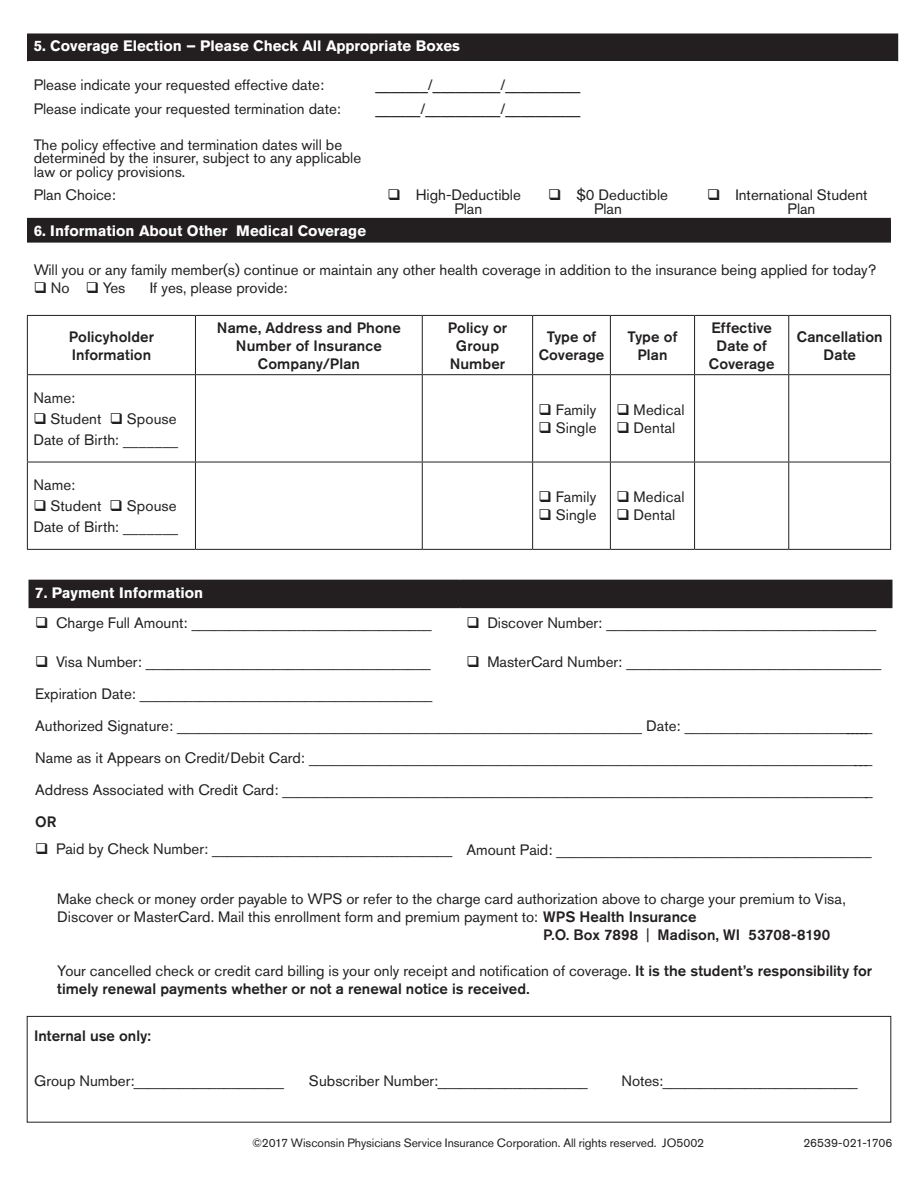
<style>
.page{position:relative;width:918px;height:1188px;background:#fff}
.page>*{position:absolute;margin:0;border:0;box-sizing:border-box;transform-origin:0 0}
.t1{font:300 15px/32px "Akzidenz Grotesk BE";color:#231f20}
.t2{font:15px/13.5px "Akzidenz Grotesk BE";color:#231f20}
.t3{font:500 15px/18px "Akzidenz Grotesk BE";letter-spacing:.005em;color:#231f20;text-align:center}
.t4{font:700 15px "Akzidenz Grotesk BE";color:#fff}
.t5{font:12px "Akzidenz Grotesk BE";letter-spacing:-.005em;color:#231f20}
.s1{font-weight:300}
.s2{font-weight:400}
.s3{font-weight:500}
</style>
<div class="page">
<div style="left:28px;top:219px;width:862px;height:23px;background:#231f20"></div>
<hr style="left:27px;top:218px;width:864px;height:1px;background:#231f20">
<svg style="left:27px;top:219px;width:1px;height:22px"></svg>
<svg style="left:890px;top:219px;width:1px;height:22px"></svg>
<hr style="left:27px;top:241px;width:864px;height:2px;background:#231f20">
<hr style="left:27px;top:315px;width:168px;height:1px;background:#231f20">
<hr style="left:27px;top:316px;width:1px;height:58px;background:#231f20">
<hr style="left:195px;top:315px;width:227px;height:1px;background:#231f20">
<hr style="left:195px;top:316px;width:1px;height:58px;background:#231f20">
<hr style="left:422px;top:315px;width:111px;height:1px;background:#231f20">
<hr style="left:422px;top:316px;width:1px;height:58px;background:#231f20">
<hr style="left:533px;top:315px;width:77px;height:1px;background:#231f20">
<hr style="left:532px;top:316px;width:1px;height:58px;background:#231f20">
<hr style="left:610px;top:315px;width:85px;height:1px;background:#231f20">
<hr style="left:610px;top:316px;width:1px;height:58px;background:#231f20">
<hr style="left:695px;top:315px;width:94px;height:1px;background:#231f20">
<hr style="left:694px;top:316px;width:1px;height:58px;background:#231f20">
<hr style="left:789px;top:315px;width:102px;height:1px;background:#231f20">
<hr style="left:788px;top:316px;width:1px;height:58px;background:#231f20">
<hr style="left:890px;top:316px;width:1px;height:58px;background:#231f20">
<hr style="left:27px;top:374px;width:168px;height:1px;background:#231f20">
<hr style="left:27px;top:375px;width:1px;height:87px;background:#231f20">
<hr style="left:195px;top:374px;width:227px;height:1px;background:#231f20">
<hr style="left:195px;top:375px;width:1px;height:87px;background:#231f20">
<hr style="left:422px;top:374px;width:111px;height:1px;background:#231f20">
<hr style="left:422px;top:375px;width:1px;height:87px;background:#231f20">
<hr style="left:533px;top:374px;width:77px;height:1px;background:#231f20">
<hr style="left:532px;top:375px;width:1px;height:87px;background:#231f20">
<hr style="left:610px;top:374px;width:85px;height:1px;background:#231f20">
<hr style="left:610px;top:375px;width:1px;height:87px;background:#231f20">
<hr style="left:695px;top:374px;width:94px;height:1px;background:#231f20">
<hr style="left:694px;top:375px;width:1px;height:87px;background:#231f20">
<hr style="left:789px;top:374px;width:102px;height:1px;background:#231f20">
<hr style="left:788px;top:375px;width:1px;height:87px;background:#231f20">
<hr style="left:890px;top:375px;width:1px;height:87px;background:#231f20">
<hr style="left:27px;top:462px;width:168px;height:1px;background:#231f20">
<hr style="left:27px;top:462px;width:1px;height:87px;background:#231f20">
<hr style="left:195px;top:462px;width:227px;height:1px;background:#231f20">
<hr style="left:195px;top:462px;width:1px;height:87px;background:#231f20">
<hr style="left:422px;top:462px;width:111px;height:1px;background:#231f20">
<hr style="left:422px;top:462px;width:1px;height:87px;background:#231f20">
<hr style="left:533px;top:462px;width:77px;height:1px;background:#231f20">
<hr style="left:532px;top:462px;width:1px;height:87px;background:#231f20">
<hr style="left:610px;top:462px;width:85px;height:1px;background:#231f20">
<hr style="left:610px;top:462px;width:1px;height:87px;background:#231f20">
<hr style="left:695px;top:462px;width:94px;height:1px;background:#231f20">
<hr style="left:694px;top:462px;width:1px;height:87px;background:#231f20">
<hr style="left:789px;top:462px;width:102px;height:1px;background:#231f20">
<hr style="left:788px;top:462px;width:1px;height:87px;background:#231f20">
<hr style="left:890px;top:462px;width:1px;height:87px;background:#231f20">
<hr style="left:27px;top:549px;width:168px;height:1px;background:#231f20">
<hr style="left:195px;top:549px;width:227px;height:1px;background:#231f20">
<hr style="left:422px;top:549px;width:111px;height:1px;background:#231f20">
<hr style="left:533px;top:549px;width:77px;height:1px;background:#231f20">
<hr style="left:610px;top:549px;width:85px;height:1px;background:#231f20">
<hr style="left:695px;top:549px;width:94px;height:1px;background:#231f20">
<hr style="left:789px;top:549px;width:102px;height:1px;background:#231f20">
<hr style="left:28px;top:580px;width:432px;height:1px;background:#231f20">
<hr style="left:28px;top:581px;width:2px;height:26px;background:#231f20">
<div style="left:29px;top:580px;width:863px;height:27px;background:#231f20"></div>
<hr style="left:28px;top:607px;width:432px;height:1px;background:#231f20">
<hr style="left:460px;top:607px;width:432px;height:1px;background:#231f20">
<div style="left:28px;top:34px;width:869px;height:27px;background:#231f20"></div>
<hr style="left:27px;top:33px;width:342px;height:2px;background:#231f20">
<svg style="left:27px;top:35px;width:1px;height:26px"></svg>
<hr style="left:369px;top:33px;width:170px;height:2px;background:#231f20">
<hr style="left:539px;top:33px;width:138px;height:2px;background:#231f20">
<hr style="left:677px;top:33px;width:221px;height:2px;background:#231f20">
<svg style="left:897px;top:35px;width:1px;height:26px"></svg>
<div style="left:27px;top:1016px;width:864px;height:106px;border:1px solid #231f20"></div>
<p class="t4" style="left:34px;top:38px;width:428px">5. Coverage Election – Please Check All Appropriate Boxes</p>
<p class="t2" style="left:34px;top:73px;width:309px;line-height:24px">Please indicate your requested effective date:<br>Please indicate your requested termination date:</p>
<p class="t2" style="left:375px;top:73px;width:206px;line-height:24px">_______/_________/__________ ______/__________/__________</p>
<p class="t2" style="left:34px;top:138px;width:329px">The policy effective and termination dates will be determined by the insurer, subject to any applicable law or policy provisions.</p>
<p class="t2" style="left:34px;top:188px;width:84px">Plan Choice:</p>
<p class="t2" style="left:454px;top:188px;width:68px;text-indent:-67px">❑ High-Deductible<br>Plan</p>
<p class="t2" style="left:548px;top:188px;width:121px;text-align:center">❑ $0 Deductible<br>Plan</p>
<p class="t2" style="left:788px;top:188px;width:81px;text-indent:-81px">❑ International Student<br>Plan</p>
<p class="t4" style="left:34px;top:222px;width:334px">6. Information About Other Medical Coverage</p>
<p class="t2" style="left:34px;top:263px;width:844px">Will you or any family member(s) continue or maintain any other health coverage in addition to the insurance being applied for today?</p>
<p class="t2" style="left:34px;top:281px;width:93px">❑ No ❑ Yes</p>
<p class="t2" style="left:150px;top:281px;width:139px">If yes, please provide:</p>
<p class="t3" style="left:69px;top:327px;width:87px;text-align:left">Policyholder<br>Information</p>
<p class="t3" style="left:217px;top:318px;width:185px">Name, Address and Phone<br>Number of Insurance<br>Company/Plan</p>
<p class="t3" style="left:448px;top:318px;width:61px">Policy or<br>Group<br>Number</p>
<p class="t3" style="left:539px;top:327px;width:67px">Type of<br>Coverage</p>
<p class="t3" style="left:628px;top:327px;width:51px">Type of<br>Plan</p>
<p class="t3" style="left:709px;top:318px;width:67px">Effective<br>Date of<br>Coverage</p>
<p class="t3" style="left:797px;top:327px;width:87px">Cancellation<br>Date</p>
<p class="t2" style="left:33px;top:391px;width:43px">Name:</p>
<p class="t2" style="left:33px;top:408px;width:146px;line-height:21px">❑ Student ❑ Spouse<br>Date of Birth: <span class="s1">_______</span></p>
<p class="t2" style="left:539px;top:403px;width:59px">❑ Family</p>
<p class="t2" style="left:539px;top:421px;width:59px">❑ Single</p>
<p class="t2" style="left:616px;top:403px;width:70px">❑ Medical</p>
<p class="t2" style="left:616px;top:421px;width:61px">❑ Dental</p>
<p class="t2" style="left:33px;top:478px;width:43px">Name:</p>
<p class="t2" style="left:33px;top:495px;width:146px;line-height:21px">❑ Student ❑ Spouse<br>Date of Birth: <span class="s1">_______</span></p>
<p class="t2" style="left:539px;top:490px;width:59px">❑ Family</p>
<p class="t2" style="left:539px;top:508px;width:59px">❑ Single</p>
<p class="t2" style="left:616px;top:490px;width:70px">❑ Medical</p>
<p class="t2" style="left:616px;top:508px;width:61px">❑ Dental</p>
<p class="t4" style="left:35px;top:584px;width:170px">7. Payment Information</p>
<p class="t1" style="left:35px;top:607px;width:398px">❑ <span class="s2">Charge Full Amount:</span> ________________________________</p>
<p class="t1" style="left:466px;top:607px;width:411px">❑ <span class="s2">Discover Number:</span> ____________________________________</p>
<p class="t1" style="left:35px;top:646px;width:397px">❑ <span class="s2">Visa Number:</span> ______________________________________</p>
<p class="t1" style="left:466px;top:646px;width:416px">❑ <span class="s2">MasterCard Number:</span> __________________________________</p>
<p class="t1" style="left:35px;top:678px;width:839px"><span class="s2">Expiration Date:</span> _______________________________________<br><span class="s2">Authorized Signature:</span> ______________________________________________________________ <span class="s2">Date:</span> ___________________________ <span class="s2">Name as it Appears on Credit/Debit Card:</span> ____________________________________________________________________________ <span class="s2">Address Associated with Credit Card:</span> _______________________________________________________________________________ <span class="s3">OR</span></p>
<p class="t1" style="left:35px;top:834px;width:838px">❑ <span class="s2">Paid by Check Number:</span> ________________________________ <span class="s2">Amount Paid:</span> __________________________________________</p>
<p class="t2" style="left:57px;top:892px;width:790px">Make check or money order payable to WPS or refer to the charge card authorization above to charge your premium to Visa,</p>
<p class="t2" style="left:57px;top:910px;width:641px">Discover or MasterCard. Mail this enrollment form and premium payment to: <span class="s3">WPS Health Insurance</span></p>
<p class="t3" style="left:543px;top:926px;width:289px">P.O. Box 7898 <span class="s2">|</span> Madison, WI 53708-8190</p>
<p class="t3" style="left:57px;top:962px;width:816px;text-align:left"><span class="s2">Your cancelled check or credit card billing is your only receipt and notification of coverage.</span> It is the student’s responsibility for timely renewal payments whether or not a renewal notice is received.</p>
<p class="t3" style="left:34px;top:1027px;width:118px">Internal use only:</p>
<p class="t1" style="left:34px;top:1066px;width:251px"><span class="s2">Group Number:</span>____________________</p>
<p class="t1" style="left:309px;top:1066px;width:280px"><span class="s2">Subscriber Number:</span>____________________</p>
<p class="t1" style="left:621px;top:1066px;width:238px"><span class="s2">Notes:</span>__________________________</p>
<p class="t5" style="left:252px;top:1135px;width:454px">©2017 Wisconsin Physicians Service Insurance Corporation. All rights reserved. JO5002</p>
<p class="t5" style="left:803px;top:1135px;width:91px">26539-021-1706</p>
</div>
